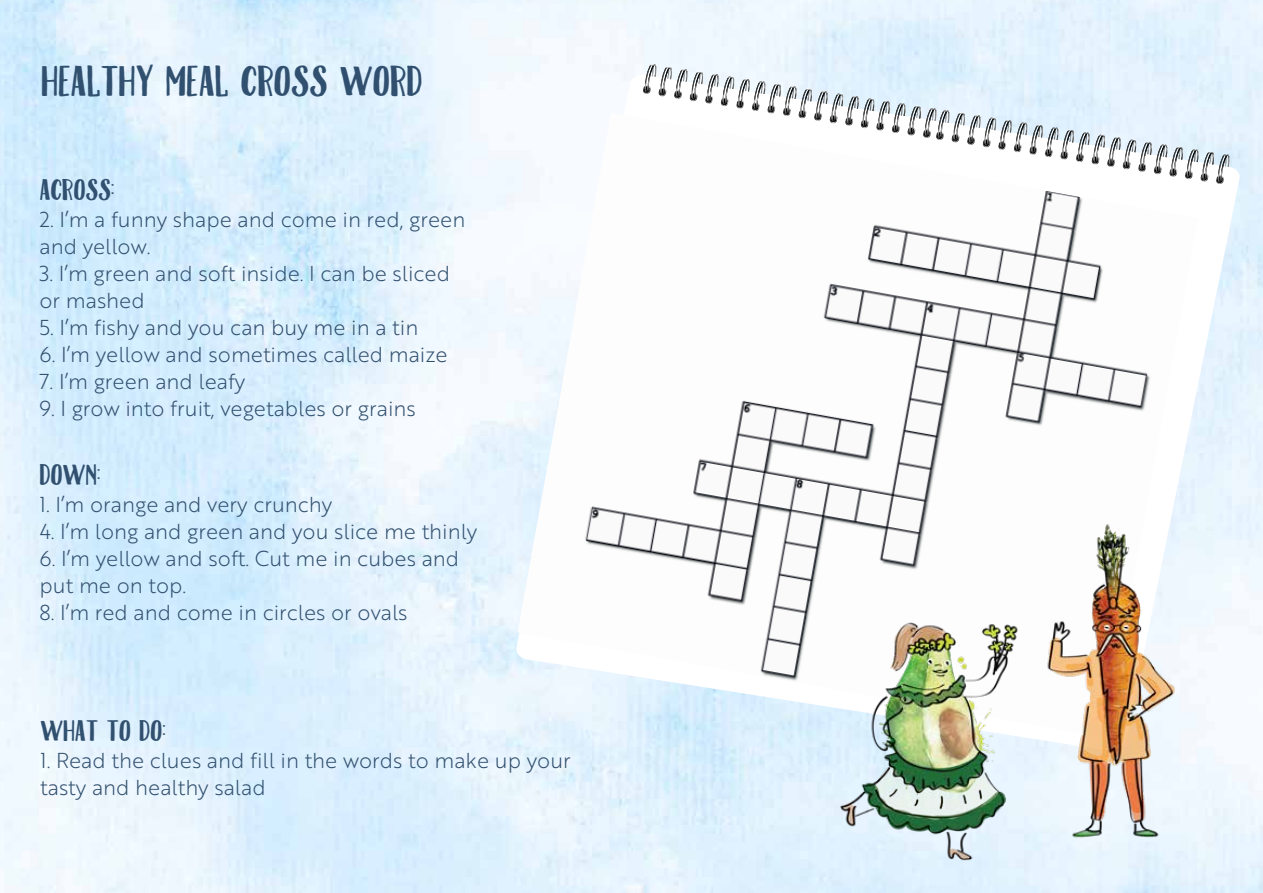
<style>
.page{position:relative;width:1263px;height:893px;background:#fff}
.page>*{position:absolute;margin:0;border:0;box-sizing:border-box;transform-origin:0 0}
.t1{font:39px "Caferus Normal";color:#31506f}
.t2{font:27px "Caferus Normal";color:#31506f}
.t3{font:21px/27px "Brother 1816 Light";color:#31506f}
</style>
<div class="page">
<svg style="left:515px;top:74px;width:725px;height:678px;fill:#e7f4ff"></svg>
<img style="left:799px;top:88px;width:10px;height:25px">
<img style="left:803px;top:89px;width:10px;height:24px">
<img style="left:784px;top:86px;width:3px;height:27px">
<img style="left:787px;top:86px;width:10px;height:27px">
<svg style="left:767px;top:105px;width:8px;height:8px"></svg>
<img style="left:768px;top:84px;width:10px;height:28px">
<img style="left:772px;top:84px;width:9px;height:27px">
<svg style="left:752px;top:102px;width:8px;height:9px"></svg>
<img style="left:753px;top:81px;width:10px;height:28px">
<img style="left:756px;top:82px;width:10px;height:26px">
<svg style="left:736px;top:100px;width:8px;height:9px"></svg>
<img style="left:737px;top:79px;width:10px;height:28px">
<img style="left:741px;top:79px;width:9px;height:27px">
<svg style="left:720px;top:97px;width:9px;height:9px"></svg>
<img style="left:722px;top:76px;width:10px;height:28px">
<img style="left:725px;top:77px;width:10px;height:27px">
<svg style="left:705px;top:95px;width:8px;height:9px"></svg>
<img style="left:706px;top:74px;width:10px;height:28px">
<img style="left:709px;top:74px;width:10px;height:27px">
<svg style="left:689px;top:93px;width:9px;height:9px"></svg>
<img style="left:690px;top:71px;width:11px;height:29px">
<img style="left:694px;top:72px;width:10px;height:27px">
<svg style="left:674px;top:90px;width:8px;height:9px"></svg>
<img style="left:675px;top:69px;width:10px;height:28px">
<img style="left:678px;top:69px;width:10px;height:27px">
<svg style="left:658px;top:88px;width:9px;height:9px"></svg>
<img style="left:659px;top:66px;width:10px;height:29px">
<img style="left:663px;top:67px;width:10px;height:27px">
<svg style="left:643px;top:85px;width:8px;height:9px"></svg>
<img style="left:644px;top:64px;width:10px;height:28px">
<img style="left:647px;top:64px;width:10px;height:27px">
<img style="left:815px;top:91px;width:3px;height:22px">
<img style="left:818px;top:91px;width:10px;height:22px">
<img style="left:830px;top:93px;width:11px;height:20px">
<img style="left:834px;top:94px;width:10px;height:19px">
<img style="left:846px;top:96px;width:3px;height:17px">
<img style="left:849px;top:96px;width:10px;height:17px">
<img style="left:862px;top:98px;width:10px;height:15px">
<img style="left:865px;top:99px;width:10px;height:14px">
<img style="left:877px;top:101px;width:4px;height:12px">
<img style="left:881px;top:101px;width:9px;height:12px">
<img style="left:893px;top:103px;width:10px;height:10px">
<img style="left:896px;top:104px;width:10px;height:9px">
<img style="left:908px;top:106px;width:4px;height:7px">
<img style="left:912px;top:106px;width:10px;height:7px">
<img style="left:924px;top:108px;width:3px;height:5px">
<img style="left:927px;top:108px;width:10px;height:5px">
<img style="left:940px;top:110px;width:10px;height:3px">
<img style="left:1198px;top:150px;width:1px;height:27px">
<svg style="left:1200px;top:173px;width:9px;height:9px"></svg>
<img style="left:1201px;top:152px;width:10px;height:28px">
<img style="left:1205px;top:152px;width:10px;height:27px">
<svg style="left:1216px;top:175px;width:8px;height:9px"></svg>
<img style="left:1217px;top:154px;width:10px;height:28px">
<img style="left:1220px;top:155px;width:10px;height:26px">
<img style="left:518px;top:113px;width:680px;height:625px">
<img style="left:1027px;top:481px;width:188px;height:412px">
<img style="left:839px;top:514px;width:195px;height:379px">
<h1 class="t1" style="left:41px;top:56px;width:383px">HEALTHY MEAL CROSS WORD</h1>
<p class="t2" style="left:40px;top:172px;width:76px">ACROSS:</p>
<p class="t3" style="left:40px;top:205px;width:427px">2. I’m a funny shape and come in red, green and yellow.</p>
<p class="t3" style="left:40px;top:259px;width:412px">3. I’m green and soft inside. I can be sliced or mashed</p>
<p class="t3" style="left:40px;top:313px;width:380px">5. I’m fishy and you can buy me in a tin</p>
<p class="t3" style="left:40px;top:340px;width:410px">6. I’m yellow and sometimes called maize</p>
<p class="t3" style="left:40px;top:367px;width:207px">7. I’m green and leafy</p>
<p class="t3" style="left:40px;top:394px;width:378px">9. I grow into fruit, vegetables or grains</p>
<p class="t2" style="left:40px;top:457px;width:62px">DOWN:</p>
<p class="t3" style="left:40px;top:490px;width:294px">1. I’m orange and very crunchy</p>
<p class="t3" style="left:40px;top:517px;width:439px">4. I’m long and green and you slice me thinly</p>
<p class="t3" style="left:40px;top:544px;width:421px">6. I’m yellow and soft. Cut me in cubes and put me on top.</p>
<p class="t3" style="left:40px;top:598px;width:369px">8. I’m red and come in circles or ovals</p>
<p class="t2" style="left:40px;top:713px;width:127px">WHAT TO DO:</p>
<p class="t3" style="left:40px;top:746px;width:532px">1. Read the clues and fill in the words to make up your tasty and healthy salad</p>
</div>
